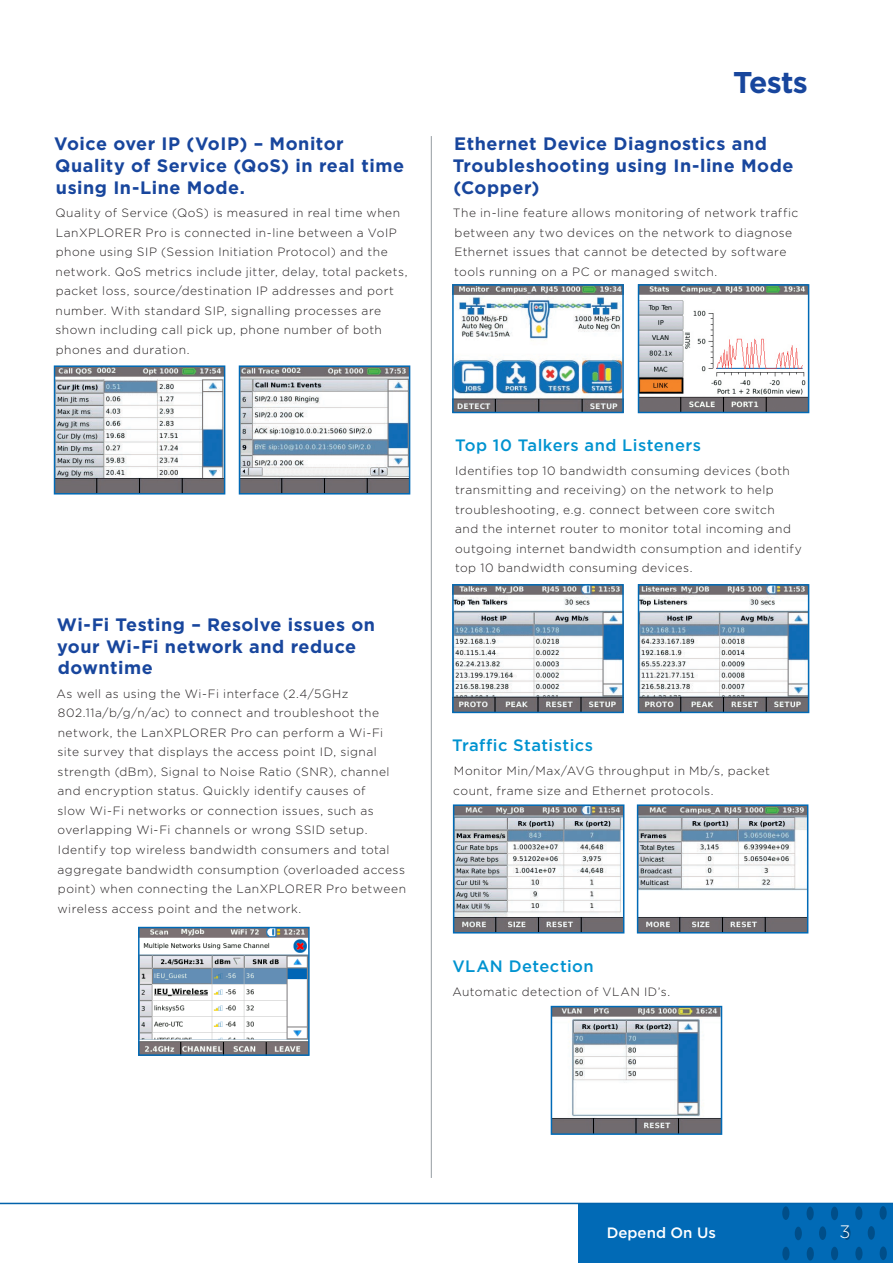
<style>
.page{position:relative;width:893px;height:1263px;background:#fff}
.page>*{position:absolute;margin:0;border:0;box-sizing:border-box;transform-origin:0 0}
.t1{font:700 30px "Gotham";letter-spacing:-.03em;color:#18469d}
.t2{font:700 18px/21.6px "Gotham";letter-spacing:.03em;color:#18469d}
.t3{font:300 18px "Gotham";color:#fff}
.t4{font:500 16.5px "Gotham";letter-spacing:.03em;color:#0093d0}
.t5{font:500 15px "Gotham";color:#fff}
.t6{font:300 12px/19.5px "Gotham";letter-spacing:.04em;color:#231f20}
</style>
<div class="page">
<div style="left:578px;top:1203px;width:315px;height:60px;background:#016ab6"></div>
<div style="left:782px;top:1247px;width:7px;height:13px;background:#004e89;border-radius:50%"></div>
<div style="left:782px;top:1206px;width:7px;height:14px;background:#004e89;border-radius:50%"></div>
<div style="left:795px;top:1226px;width:7px;height:14px;background:#004e89;border-radius:50%"></div>
<div style="left:807px;top:1247px;width:7px;height:13px;background:#004e89;border-radius:50%"></div>
<div style="left:819px;top:1226px;width:7px;height:14px;background:#004e89;border-radius:50%"></div>
<div style="left:831px;top:1247px;width:7px;height:13px;background:#004e89;border-radius:50%"></div>
<div style="left:843px;top:1226px;width:8px;height:14px;background:#004e89;border-radius:50%"></div>
<div style="left:855px;top:1247px;width:7px;height:13px;background:#004e89;border-radius:50%"></div>
<div style="left:807px;top:1206px;width:7px;height:14px;background:#004e89;border-radius:50%"></div>
<div style="left:831px;top:1206px;width:7px;height:14px;background:#004e89;border-radius:50%"></div>
<div style="left:855px;top:1206px;width:7px;height:14px;background:#004e89;border-radius:50%"></div>
<div style="left:868px;top:1226px;width:7px;height:14px;background:#004e89;border-radius:50%"></div>
<div style="left:880px;top:1246px;width:7px;height:14px;background:#004e89;border-radius:50%"></div>
<div style="left:879px;top:1206px;width:8px;height:14px;background:#004e89;border-radius:50%"></div>
<hr style="left:0;top:1203px;width:893px;height:1px;background:#0162ab">
<hr style="left:431px;top:136px;width:1px;height:1042px;background:#959ca1">
<img style="left:455px;top:287px;width:166px;height:123px">
<div style="left:452px;top:284px;width:172px;height:129px;border:2px solid #016ab6"></div>
<img style="left:641px;top:287px;width:165px;height:123px">
<div style="left:638px;top:284px;width:171px;height:129px;border:2px solid #016ab6"></div>
<img style="left:554px;top:1009px;width:165px;height:123px">
<div style="left:551px;top:1006px;width:171px;height:129px;border:2px solid #016ab6"></div>
<img style="left:640px;top:807px;width:165px;height:123px">
<div style="left:637px;top:804px;width:171px;height:129px;border:2px solid #016ab6"></div>
<img style="left:456px;top:807px;width:165px;height:123px">
<div style="left:453px;top:804px;width:171px;height:129px;border:2px solid #016ab6"></div>
<img style="left:141px;top:930px;width:166px;height:123px">
<div style="left:138px;top:927px;width:172px;height:129px;border:2px solid #016ab6"></div>
<img style="left:242px;top:368px;width:165px;height:123px">
<div style="left:239px;top:365px;width:171px;height:129px;border:2px solid #016ab6"></div>
<img style="left:57px;top:368px;width:165px;height:123px">
<div style="left:54px;top:365px;width:171px;height:129px;border:2px solid #016ab6"></div>
<img style="left:455px;top:587px;width:166px;height:123px">
<div style="left:452px;top:584px;width:172px;height:129px;border:2px solid #016ab6"></div>
<img style="left:641px;top:587px;width:165px;height:123px">
<div style="left:638px;top:584px;width:171px;height:129px;border:2px solid #016ab6"></div>
<h2 class="t2" style="left:54px;top:133px;width:351px">Voice over IP (VoIP) – Monitor<br>Quality of Service (QoS) in real time using In-Line Mode.</h2>
<p class="t6" style="left:55px;top:203px;width:354px">Quality of Service (QoS) is measured in real time when LanXPLORER Pro is connected in-line between a VoIP phone using SIP (Session Initiation Protocol) and the network. QoS metrics include jitter, delay, total packets, packet loss, source/destination IP addresses and port number. With standard SIP, signalling processes are shown including call pick up, phone number of both phones and duration.</p>
<h2 class="t2" style="left:57px;top:614px;width:320px">Wi-Fi Testing – Resolve issues on your Wi-Fi network and reduce downtime</h2>
<p class="t6" style="left:57px;top:684px;width:351px">As well as using the Wi-Fi interface (2.4/5GHz 802.11a/b/g/n/ac) to connect and troubleshoot the network, the LanXPLORER Pro can perform a Wi-Fi site survey that displays the access point ID, signal strength (dBm), Signal to Noise Ratio (SNR), channel and encryption status. Quickly identify causes of<br>slow Wi-Fi networks or connection issues, such as overlapping Wi-Fi channels or wrong SSID setup.<br>Identify top wireless bandwidth consumers and total aggregate bandwidth consumption (overloaded access point) when connecting the LanXPLORER Pro between wireless access point and the network.</p>
<h1 class="t1" style="left:733px;top:62px;width:76px">Tests</h1>
<h2 class="t2" style="left:453px;top:133px;width:342px">Ethernet Device Diagnostics and<br>Troubleshooting using In-line Mode (Copper)</h2>
<p class="t6" style="left:453px;top:203px;width:347px">The in-line feature allows monitoring of network traffic between any two devices on the network to diagnose Ethernet issues that cannot be detected by software tools running on a PC or managed switch.</p>
<h3 class="t4" style="left:455px;top:434px;width:247px">Top 10 Talkers and Listeners</h3>
<p class="t6" style="left:455px;top:460px;width:348px">Identifies top 10 bandwidth consuming devices (both transmitting and receiving) on the network to help troubleshooting, e.g. connect between core switch<br>and the internet router to monitor total incoming and outgoing internet bandwidth consumption and identify top 10 bandwidth consuming devices.</p>
<h3 class="t4" style="left:452px;top:735px;width:142px">Traffic Statistics</h3>
<p class="t6" style="left:453px;top:761px;width:318px">Monitor Min/Max/AVG throughput in Mb/s, packet count, frame size and Ethernet protocols.</p>
<h3 class="t4" style="left:452px;top:955px;width:143px">VLAN Detection</h3>
<p class="t6" style="left:452px;top:981px;width:219px">Automatic detection of VLAN ID’s.</p>
<p class="t5" style="left:607px;top:1222px;width:111px">Depend On Us</p>
<h2 class="t3" style="left:839px;top:1220px;width:12px">3</h2>
</div>
